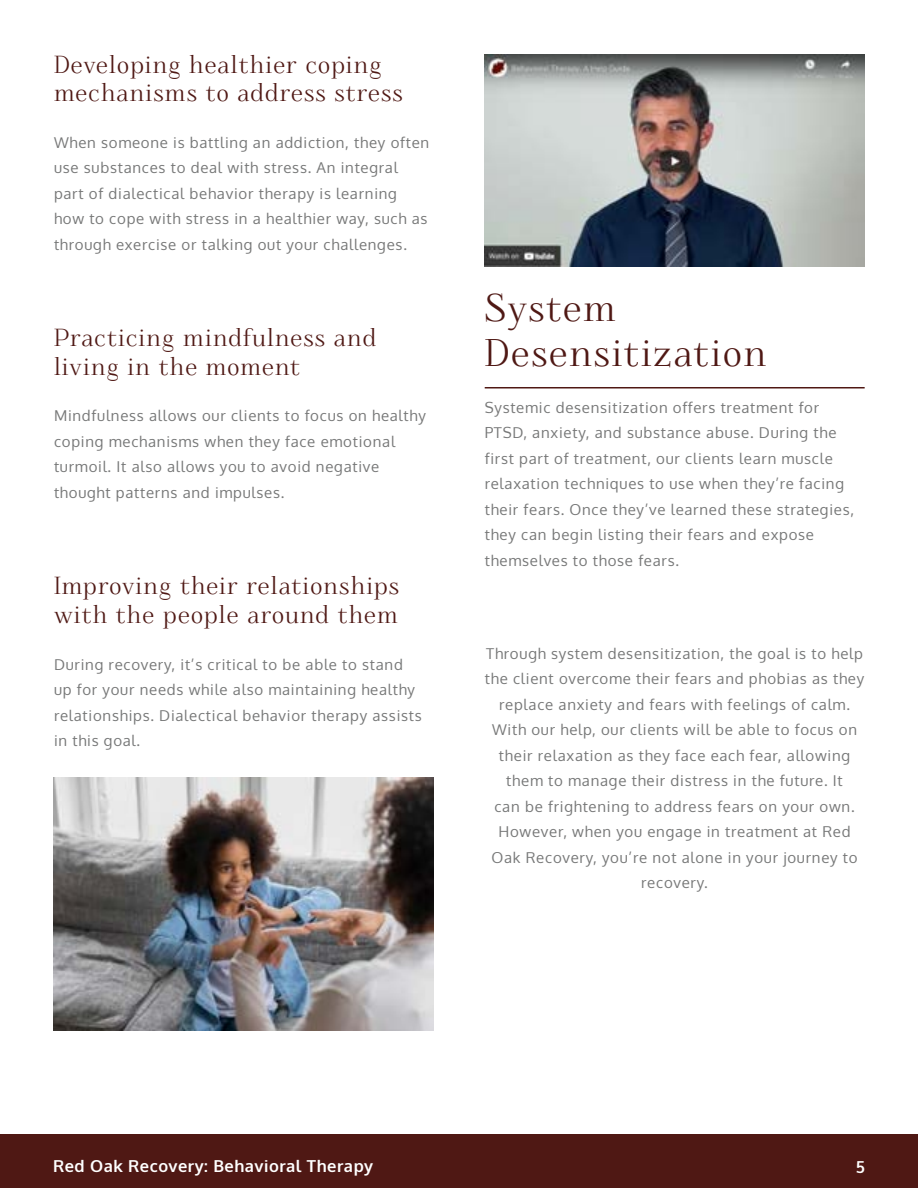
<style>
.page{position:relative;width:918px;height:1188px;background:#fff}
.page>*{position:absolute;margin:0;border:0;box-sizing:border-box;transform-origin:0 0}
.t1{font:37.5px/45px "Foglihten";letter-spacing:.05em;color:#4f1814}
.t2{font:24px/28.8px "Foglihten";letter-spacing:.05em;color:#4f1814}
.t3{font:700 16.5px "Oxygen";letter-spacing:.03em;color:#fff}
.t4{font:15px/25.5px "Oxygen";letter-spacing:.05em;color:#777878}
</style>
<div class="page">
<div style="left:0;top:1134px;width:918px;height:54px;background:#4f1814"></div>
<img style="left:54px;top:777px;width:380px;height:253px">
<img style="left:485px;top:54px;width:380px;height:212px">
<hr style="left:485px;top:387px;width:380px;height:1px;background:#4f1814">
<h2 class="t2" style="left:54px;top:51px;width:350px">Developing healthier coping mechanisms to address stress</h2>
<p class="t4" style="left:54px;top:130px;width:377px">When someone is battling an addiction, they often use substances to deal with stress. An integral part of dialectical behavior therapy is learning how to cope with stress in a healthier way, such as through exercise or talking out your challenges.</p>
<h2 class="t2" style="left:54px;top:324px;width:324px">Practicing mindfulness and living in the moment</h2>
<p class="t4" style="left:54px;top:403px;width:373px">Mindfulness allows our clients to focus on healthy coping mechanisms when they face emotional turmoil. It also allows you to avoid negative thought patterns and impulses.</p>
<h2 class="t2" style="left:54px;top:572px;width:347px">Improving their relationships with the people around them</h2>
<p class="t4" style="left:54px;top:651px;width:369px">During recovery, it’s critical to be able to stand up for your needs while also maintaining healthy relationships. Dialectical behavior therapy assists in this goal.</p>
<h1 class="t1" style="left:485px;top:287px;width:283px">System<br>Desensitization</h1>
<p class="t4" style="left:485px;top:395px;width:371px">Systemic desensitization offers treatment for PTSD, anxiety, and substance abuse. During the first part of treatment, our clients learn muscle relaxation techniques to use when they’re facing their fears. Once they’ve learned these strategies, they can begin listing their fears and expose themselves to those fears.</p>
<p class="t4" style="left:485px;top:641px;width:381px;text-align:center">Through system desensitization, the goal is to help the client overcome their fears and phobias as they replace anxiety and fears with feelings of calm.<br>With our help, our clients will be able to focus on their relaxation as they face each fear, allowing them to manage their distress in the future. It<br>can be frightening to address fears on your own.<br>However, when you engage in treatment at Red Oak Recovery, you’re not alone in your journey to recovery.</p>
<p class="t3" style="left:53px;top:1155px;width:322px">Red Oak Recovery: Behavioral Therapy</p>
<p class="t3" style="left:856px;top:1157px;width:11px">5</p>
</div>
